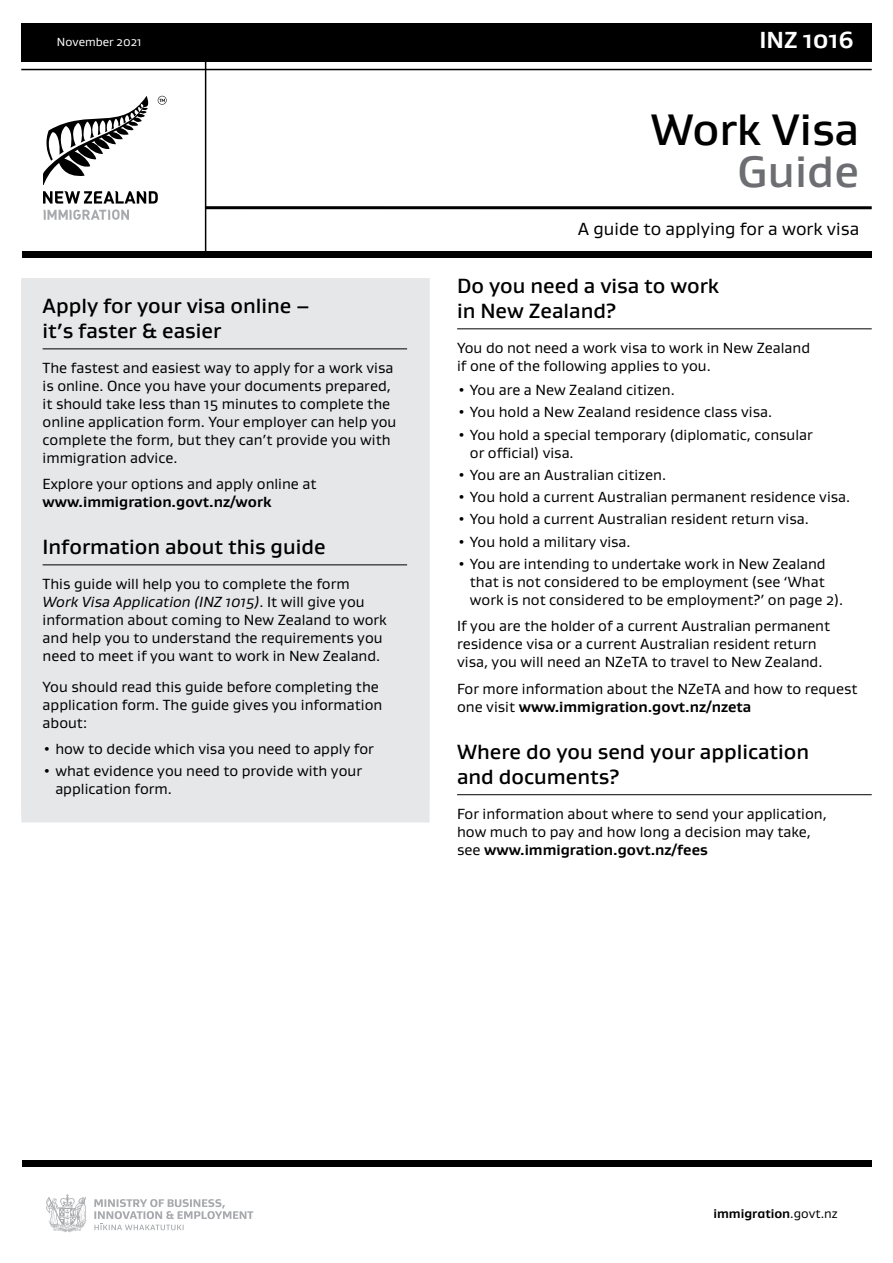
<style>
.page{position:relative;width:893px;height:1263px;background:#fff}
.page>*{position:absolute;margin:0;border:0;box-sizing:border-box;transform-origin:0 0}
.t1{font:500 45px "Gustan";color:#000}
.t2{font:500 45px "Gustan";color:#6d6e71}
.t3{font:700 23.7px "Gustan";color:#fff}
.t4{font:500 21px/25.2px "Gustan";color:#000}
.t5{font:18px "Gustan";color:#000}
.t6{font:15px/18px "Gustan";color:#000}
.t7{font:700 15px "Gustan";color:#000}
.t8{font:700 12.9px "Gustan";color:#000}
.t9{font:12px "Gustan";color:#fff}
.s1{font-style:italic}
.s2{font-weight:700}
.s3{font-weight:400}
</style>
<div class="page">
<div style="left:21px;top:23px;width:851px;height:39px;background:#000"></div>
<hr style="left:21px;top:69px;width:851px;height:1px;background:#000">
<hr style="left:206px;top:206px;width:666px;height:3px;background:#000">
<div style="left:22px;top:252px;width:850px;height:6px;background:#000"></div>
<div style="left:22px;top:1160px;width:850px;height:6px;background:#000"></div>
<svg style="left:46px;top:1194px;width:41px;height:38px"></svg>
<svg style="left:94px;top:1199px;width:159px;height:31px"></svg>
<hr style="left:205px;top:32px;width:1px;height:221px;background:#000">
<svg style="left:43px;top:96px;width:106px;height:89px"></svg>
<svg style="left:158px;top:96px;width:9px;height:9px"></svg>
<svg style="left:43px;top:191px;width:115px;height:29px"></svg>
<div style="left:21px;top:278px;width:409px;height:538px;background:#e6e7e8"></div>
<hr style="left:43px;top:348px;width:364px;height:1px;background:#000">
<hr style="left:43px;top:564px;width:364px;height:1px;background:#000">
<hr style="left:457px;top:328px;width:415px;height:1px;background:#000">
<hr style="left:457px;top:794px;width:415px;height:1px;background:#000">
<p class="t9" style="left:57px;top:34px;width:86px">November 2021</p>
<h3 class="t4" style="left:43px;top:292px;width:268px">Apply for your visa online – it’s faster &amp; easier</h3>
<p class="t6" style="left:43px;top:358px;width:355px">The fastest and easiest way to apply for a work visa is online. Once you have your documents prepared, it should take less than 15 minutes to complete the online application form. Your employer can help you complete the form, but they can’t provide you with immigration advice.</p>
<p class="t6" style="left:43px;top:475px;width:275px">Explore your options and apply online at</p>
<p class="t7" style="left:43px;top:492px;width:231px">www.immigration.govt.nz/work</p>
<h3 class="t4" style="left:43px;top:533px;width:285px">Information about this guide</h3>
<p class="t6" style="left:43px;top:574px;width:346px">This guide will help you to complete the form <span class="s1">Work Visa Application (INZ 1015)</span>. It will give you information about coming to New Zealand to work and help you to understand the requirements you need to meet if you want to work in New Zealand.</p>
<p class="t6" style="left:43px;top:677px;width:341px">You should read this guide before completing the application form. The guide gives you information about:</p>
<p class="t6" style="left:43px;top:739px;width:333px">• how to decide which visa you need to apply for</p>
<p class="t6" style="left:55px;top:762px;width:308px;text-indent:-13px">• what evidence you need to provide with your application form.</p>
<h2 class="t3" style="left:759px;top:24px;width:96px">INZ 1016</h2>
<h1 class="t1" style="left:651px;top:100px;width:210px">Work Visa</h1>
<h1 class="t2" style="left:737px;top:142px;width:123px">Guide</h1>
<p class="t5" style="left:578px;top:217px;width:283px">A guide to applying for a work visa</p>
<h3 class="t4" style="left:457px;top:272px;width:264px">Do you need a visa to work in New Zealand?</h3>
<p class="t6" style="left:457px;top:338px;width:355px">You do not need a work visa to work in New Zealand if one of the following applies to you.</p>
<p class="t6" style="left:457px;top:381px;width:219px">• You are a New Zealand citizen.</p>
<p class="t6" style="left:457px;top:403px;width:316px">• You hold a New Zealand residence class visa.</p>
<p class="t6" style="left:470px;top:425px;width:344px;text-indent:-13px">• You hold a special temporary (diplomatic, consular or official) visa.</p>
<p class="t6" style="left:457px;top:465px;width:210px">• You are an Australian citizen.</p>
<p class="t6" style="left:457px;top:488px;width:395px">• You hold a current Australian permanent residence visa.</p>
<p class="t6" style="left:457px;top:510px;width:353px">• You hold a current Australian resident return visa.</p>
<p class="t6" style="left:457px;top:532px;width:175px">• You hold a military visa.</p>
<p class="t6" style="left:470px;top:554px;width:375px;text-indent:-13px">• You are intending to undertake work in New Zealand that is not considered to be employment (see ‘What work is not considered to be employment?’ on page 2).</p>
<p class="t6" style="left:457px;top:617px;width:375px">If you are the holder of a current Australian permanent residence visa or a current Australian resident return visa, you will need an NZeTA to travel to New Zealand.</p>
<p class="t6" style="left:457px;top:679px;width:402px">For more information about the NZeTA and how to request one visit <span class="s2">www.immigration.govt.nz/nzeta</span></p>
<h3 class="t4" style="left:457px;top:738px;width:354px">Where do you send your application and documents?</h3>
<p class="t6" style="left:457px;top:804px;width:371px">For information about where to send your application, how much to pay and how long a decision may take, see <span class="s2">www.immigration.govt.nz/fees</span></p>
<p class="t8" style="left:713px;top:1205px;width:126px">immigration<span class="s3">.govt.nz</span></p>
</div>
